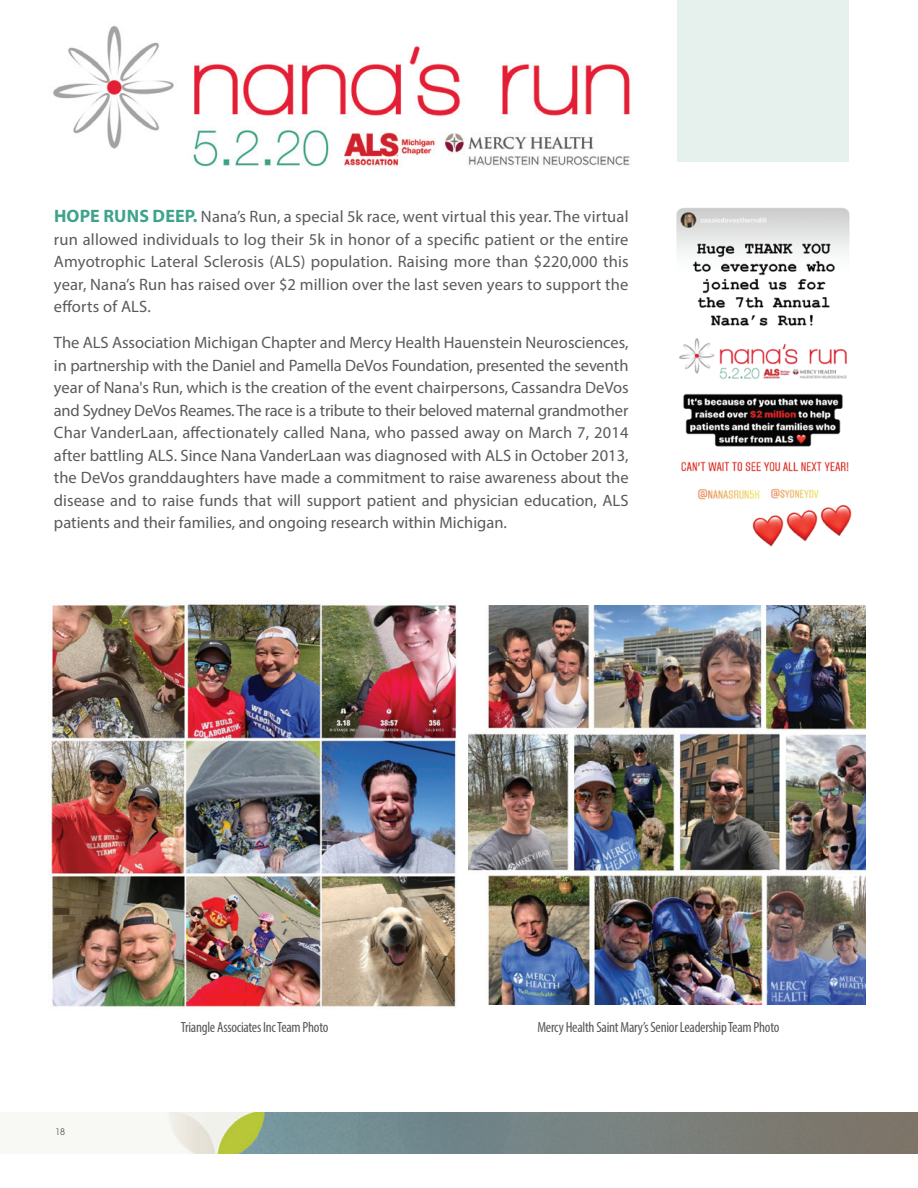
<style>
.page{position:relative;width:918px;height:1188px;background:#fff}
.page>*{position:absolute;margin:0;border:0;box-sizing:border-box;transform-origin:0 0}
.t1{font:16.5px/22.5px "Myriad Pro";color:#5a5a5d;text-align:justify}
.t2{font:condensed 14.85px "Myriad Pro";letter-spacing:-.015em;color:#57585a}
.t3{font:9px "Avant Garde";color:#5a5a5d}
.s1{font-weight:700;font-size:18px;color:#3fa38b}
</style>
<div class="page">
<div style="left:677px;top:0;width:172px;height:162px;background:#e6f1ed"></div>
<img style="left:53px;top:25px;width:577px;height:142px">
<img style="left:676px;top:208px;width:176px;height:339px">
<img style="left:0;top:1112px;width:918px;height:42px">
<img style="left:51px;top:604px;width:406px;height:404px">
<img style="left:469px;top:605px;width:396px;height:400px">
<p class="t1" style="left:54px;top:205px;width:576px"><span class="s1">HOPE RUNS DEEP.</span> Nana’s Run, a special 5k race, went virtual this year. The virtual run allowed individuals to log their 5k in honor of a specifc patient or the entire Amyotrophic Lateral Sclerosis (ALS) population. Raising more than $220,000 this year, Nana’s Run has raised over $2 million over the last seven years to support the eforts of ALS.</p>
<p class="t1" style="left:54px;top:331px;width:576px">The ALS Association Michigan Chapter and Mercy Health Hauenstein Neurosciences, in partnership with the Daniel and Pamella DeVos Foundation, presented the seventh year of Nana's Run, which is the creation of the event chairpersons, Cassandra DeVos and Sydney DeVos Reames. The race is a tribute to their beloved maternal grandmother Char VanderLaan, afectionately called Nana, who passed away on March 7, 2014 after battling ALS. Since Nana VanderLaan was diagnosed with ALS in October 2013, the DeVos granddaughters have made a commitment to raise awareness about the disease and to raise funds that will support patient and physician education, ALS patients and their families, and ongoing research within Michigan.</p>
<p class="t3" style="left:55px;top:1126px;width:11px">18</p>
<p class="t2" style="left:181px;top:1018px;width:149px">Triangle Associates Inc Team Photo</p>
<p class="t2" style="left:537px;top:1018px;width:244px">Mercy Health Saint Mary’s Senior Leadership Team Photo</p>
</div>
